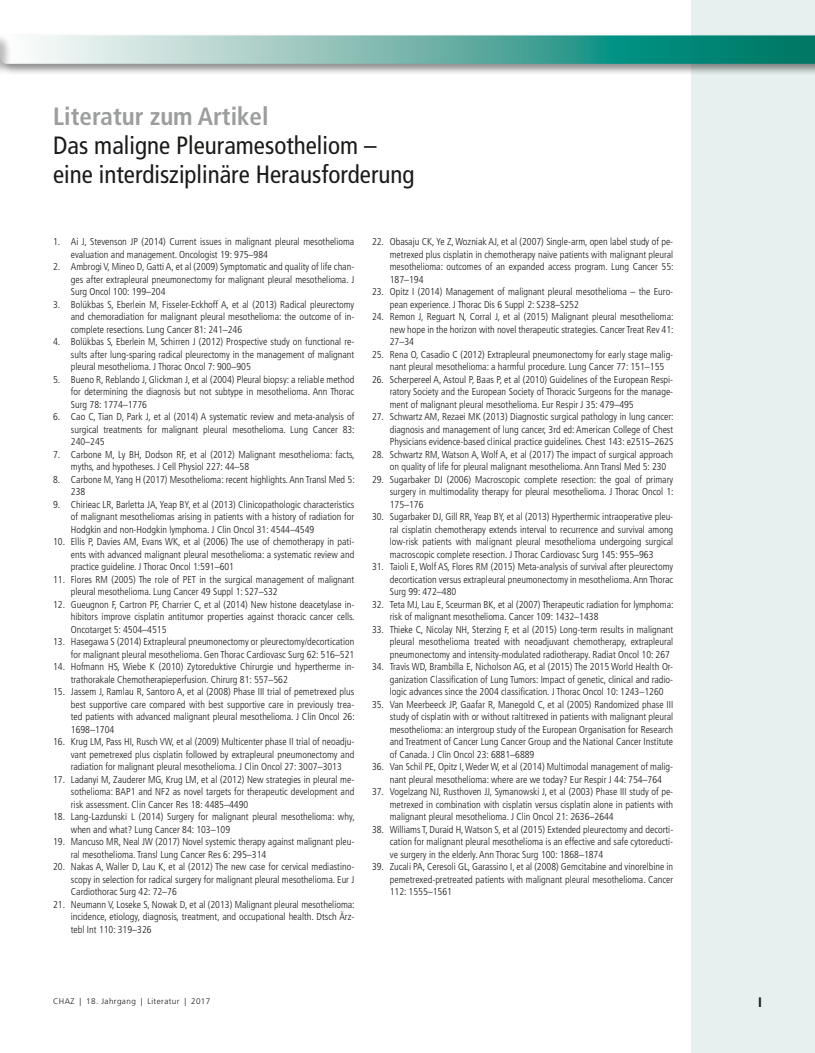
<style>
.page{position:relative;width:815px;height:1053px;background:#fff}
.page>*{position:absolute;margin:0;border:0;box-sizing:border-box;transform-origin:0 0}
.t1{font:condensed 25px/28.8px "Frutiger LT Std";color:#1a1a18}
.t2{font:700 condensed 25px "Frutiger LT Std";color:#9c9d9d}
.t3{font:700 13.75px "Frutiger LT Std";color:#1a1a18}
.t4{font:300 condensed 10px/12.5px "Frutiger LT Std";color:#1a1a18;text-align:justify}
.t5{font:300 8.12px "Frutiger LT Std";letter-spacing:.05em;color:#1a1a18}
</style>
<div class="page">
<div style="left:691px;top:0;width:124px;height:1052px;background:#e6f0ee"></div>
<div style="left:0;top:34px;width:815px;height:41px;background:#1a1a18;opacity:.5"></div>
<div style="left:0;top:34px;width:12px;height:41px;background:#1a1a18;opacity:.3"></div>
<svg style="left:0;top:35px;width:815px;height:29px;background:#73b7ad"></svg>
<h1 class="t2" style="left:53px;top:102px;width:217px">Literatur zum Artikel</h1>
<h1 class="t1" style="left:53px;top:131px;width:363px">Das maligne Pleuramesotheliom – eine interdisziplinäre Herausforderung</h1>
<p class="t4" style="left:71px;top:235px;width:285px;text-indent:-18px">1. Ai J, Stevenson JP (2014) Current issues in malignant pleural mesothelioma evaluation and management. Oncologist 19: 975–984</p>
<p class="t4" style="left:71px;top:260px;width:285px;text-indent:-18px">2. Ambrogi V, Mineo D, Gatti A, et al (2009) Symptomatic and quality of life chan&shy;ges after extrapleural pneumonectomy for malignant pleural mesothelioma. J Surg Oncol 100: 199–204</p>
<p class="t4" style="left:71px;top:298px;width:285px;text-indent:-18px">3. Bolükbas S, Eberlein M, Fisseler-Eckhoff A, et al (2013) Radical pleurectomy and chemoradiation for malignant pleural mesothelioma: the outcome of in&shy;complete resections. Lung Cancer 81: 241–246</p>
<p class="t4" style="left:71px;top:335px;width:285px;text-indent:-18px">4. Bolükbas S, Eberlein M, Schirren J (2012) Prospective study on functional re&shy;sults after lung-sparing radical pleurectomy in the management of malignant pleural mesothelioma. J Thorac Oncol 7: 900–905</p>
<p class="t4" style="left:71px;top:373px;width:285px;text-indent:-18px">5. Bueno R, Reblando J, Glickman J, et al (2004) Pleural biopsy: a reliable method for determining the diagnosis but not subtype in mesothelioma. Ann Thorac Surg 78: 1774–1776</p>
<p class="t4" style="left:71px;top:410px;width:285px;text-indent:-18px">6. Cao C, Tian D, Park J, et al (2014) A systematic review and meta-analysis of surgical treatments for malignant pleural mesothelioma. Lung Cancer 83:<br>240–245</p>
<p class="t4" style="left:71px;top:448px;width:285px;text-indent:-18px">7. Carbone M, Ly BH, Dodson RF, et al (2012) Malignant mesothelioma: facts, myths, and hypotheses. J Cell Physiol 227: 44–58</p>
<p class="t4" style="left:71px;top:473px;width:285px;text-indent:-18px">8. Carbone M, Yang H (2017) Mesothelioma: recent highlights. Ann Transl Med 5:<br>238</p>
<p class="t4" style="left:71px;top:498px;width:285px;text-indent:-18px">9. Chirieac LR, Barletta JA, Yeap BY, et al (2013) Clinicopathologic characteristics of malignant mesotheliomas arising in patients with a history of radiation for Hodgkin and non-Hodgkin lymphoma. J Clin Oncol 31: 4544–4549</p>
<p class="t4" style="left:71px;top:535px;width:285px;text-indent:-18px">10. Ellis P, Davies AM, Evans WK, et al (2006) The use of chemotherapy in pati&shy;ents with advanced malignant pleural mesothelioma: a systematic review and practice guideline. J Thorac Oncol 1:591–601</p>
<p class="t4" style="left:71px;top:573px;width:285px;text-indent:-18px">11. Flores RM (2005) The role of PET in the surgical management of malignant pleural mesothelioma. Lung Cancer 49 Suppl 1: S27–S32</p>
<p class="t4" style="left:71px;top:598px;width:285px;text-indent:-18px">12. Gueugnon F, Cartron PF, Charrier C, et al (2014) New histone deacetylase in&shy;hibitors improve cisplatin antitumor properties against thoracic cancer cells.<br>Oncotarget 5: 4504–4515</p>
<p class="t4" style="left:53px;top:635px;width:303px;text-align:right">13. Hasegawa S (2014) Extrapleural pneumonectomy or pleurectomy/decortication for malignant pleural mesothelioma. Gen Thorac Cardiovasc Surg 62: 516–521</p>
<p class="t4" style="left:71px;top:660px;width:285px;text-indent:-18px">14. Hofmann HS, Wiebe K (2010) Zytoreduktive Chirurgie und hypertherme in&shy;trathorakale Chemotherapieperfusion. Chirurg 81: 557–562</p>
<p class="t4" style="left:71px;top:685px;width:285px;text-indent:-18px">15. Jassem J, Ramlau R, Santoro A, et al (2008) Phase III trial of pemetrexed plus best supportive care compared with best supportive care in previously trea&shy;ted patients with advanced malignant pleural mesothelioma. J Clin Oncol 26:<br>1698–1704</p>
<p class="t4" style="left:71px;top:735px;width:285px;text-indent:-18px">16. Krug LM, Pass HI, Rusch VW, et al (2009) Multicenter phase II trial of neoadju&shy;vant pemetrexed plus cisplatin followed by extrapleural pneumonectomy and radiation for malignant pleural mesothelioma. J Clin Oncol 27: 3007–3013</p>
<p class="t4" style="left:71px;top:773px;width:285px;text-indent:-18px">17. Ladanyi M, Zauderer MG, Krug LM, et al (2012) New strategies in pleural me&shy;sothelioma: BAP1 and NF2 as novel targets for therapeutic development and risk assessment. Clin Cancer Res 18: 4485–4490</p>
<p class="t4" style="left:71px;top:810px;width:285px;text-indent:-18px">18. Lang-Lazdunski L (2014) Surgery for malignant pleural mesothelioma: why, when and what? Lung Cancer 84: 103–109</p>
<p class="t4" style="left:71px;top:835px;width:285px;text-indent:-18px">19. Mancuso MR, Neal JW (2017) Novel systemic therapy against malignant pleu&shy;ral mesothelioma. Transl Lung Cancer Res 6: 295–314</p>
<p class="t4" style="left:71px;top:860px;width:285px;text-indent:-18px">20. Nakas A, Waller D, Lau K, et al (2012) The new case for cervical mediastino&shy;scopy in selection for radical surgery for malignant pleural mesothelioma. Eur J Cardiothorac Surg 42: 72–76</p>
<p class="t4" style="left:71px;top:898px;width:285px;text-indent:-18px">21. Neumann V, Loseke S, Nowak D, et al (2013) Malignant pleural mesothelioma: incidence, etiology, diagnosis, treatment, and occupational health. Dtsch Ärz&shy;tebl Int 110: 319–326</p>
<p class="t4" style="left:390px;top:235px;width:285px;text-indent:-18px">22. Obasaju CK, Ye Z, Wozniak AJ, et al (2007) Single-arm, open label study of pe&shy;metrexed plus cisplatin in chemotherapy naive patients with malignant pleural mesothelioma: outcomes of an expanded access program. Lung Cancer 55:<br>187–194</p>
<p class="t4" style="left:390px;top:285px;width:285px;text-indent:-18px">23. Opitz I (2014) Management of malignant pleural mesothelioma – the Euro&shy;pean experience. J Thorac Dis 6 Suppl 2: S238–S252</p>
<p class="t4" style="left:390px;top:310px;width:285px;text-indent:-18px">24. Remon J, Reguart N, Corral J, et al (2015) Malignant pleural mesothelioma: new hope in the horizon with novel therapeutic strategies. Cancer Treat Rev 41:<br>27–34</p>
<p class="t4" style="left:390px;top:348px;width:285px;text-indent:-18px">25. Rena O, Casadio C (2012) Extrapleural pneumonectomy for early stage malig&shy;nant pleural mesothelioma: a harmful procedure. Lung Cancer 77: 151–155</p>
<p class="t4" style="left:390px;top:373px;width:285px;text-indent:-18px">26. Scherpereel A, Astoul P, Baas P, et al (2010) Guidelines of the European Respi&shy;ratory Society and the European Society of Thoracic Surgeons for the manage&shy;ment of malignant pleural mesothelioma. Eur Respir J 35: 479–495</p>
<p class="t4" style="left:390px;top:410px;width:285px;text-indent:-18px">27. Schwartz AM, Rezaei MK (2013) Diagnostic surgical pathology in lung cancer: diagnosis and management of lung cancer, 3rd ed: American College of Chest Physicians evidence-based clinical practice guidelines. Chest 143: e251S–262S</p>
<p class="t4" style="left:390px;top:448px;width:285px;text-indent:-18px">28. Schwartz RM, Watson A, Wolf A, et al (2017) The impact of surgical approach on quality of life for pleural malignant mesothelioma. Ann Transl Med 5: 230</p>
<p class="t4" style="left:390px;top:473px;width:285px;text-indent:-18px">29. Sugarbaker DJ (2006) Macroscopic complete resection: the goal of primary surgery in multimodality therapy for pleural mesothelioma. J Thorac Oncol 1:<br>175–176</p>
<p class="t4" style="left:390px;top:510px;width:285px;text-indent:-18px">30. Sugarbaker DJ, Gill RR, Yeap BY, et al (2013) Hyperthermic intraoperative pleu&shy;ral cisplatin chemotherapy extends interval to recurrence and survival among low-risk patients with malignant pleural mesothelioma undergoing surgical macroscopic complete resection. J Thorac Cardiovasc Surg 145: 955–963</p>
<p class="t4" style="left:390px;top:560px;width:285px;text-indent:-18px">31. Taioli E, Wolf AS, Flores RM (2015) Meta-analysis of survival after pleurectomy decortication versus extrapleural pneumonectomy in mesothelioma. Ann Thorac Surg 99: 472–480</p>
<p class="t4" style="left:390px;top:598px;width:285px;text-indent:-18px">32. Teta MJ, Lau E, Sceurman BK, et al (2007) Therapeutic radiation for lymphoma: risk of malignant mesothelioma. Cancer 109: 1432–1438</p>
<p class="t4" style="left:390px;top:623px;width:285px;text-indent:-18px">33. Thieke C, Nicolay NH, Sterzing F, et al (2015) Long-term results in malignant pleural mesothelioma treated with neoadjuvant chemotherapy, extrapleural pneumonectomy and intensity-modulated radiotherapy. Radiat Oncol 10: 267</p>
<p class="t4" style="left:390px;top:660px;width:285px;text-indent:-18px">34. Travis WD, Brambilla E, Nicholson AG, et al (2015) The 2015 World Health Or&shy;ganization Classification of Lung Tumors: Impact of genetic, clinical and radio&shy;logic advances since the 2004 classification. J Thorac Oncol 10: 1243–1260</p>
<p class="t4" style="left:390px;top:698px;width:285px;text-indent:-18px">35. Van Meerbeeck JP, Gaafar R, Manegold C, et al (2005) Randomized phase III study of cisplatin with or without raltitrexed in patients with malignant pleural mesothelioma: an intergroup study of the European Organisation for Research and Treatment of Cancer Lung Cancer Group and the National Cancer Institute of Canada. J Clin Oncol 23: 6881–6889</p>
<p class="t4" style="left:390px;top:760px;width:285px;text-indent:-18px">36. Van Schil PE, Opitz I, Weder W, et al (2014) Multimodal management of malig&shy;nant pleural mesothelioma: where are we today? Eur Respir J 44: 754–764</p>
<p class="t4" style="left:390px;top:785px;width:285px;text-indent:-18px">37. Vogelzang NJ, Rusthoven JJ, Symanowski J, et al (2003) Phase III study of pe&shy;metrexed in combination with cisplatin versus cisplatin alone in patients with malignant pleural mesothelioma. J Clin Oncol 21: 2636–2644</p>
<p class="t4" style="left:390px;top:823px;width:285px;text-indent:-18px">38. Williams T, Duraid H, Watson S, et al (2015) Extended pleurectomy and decorti&shy;cation for malignant pleural mesothelioma is an effective and safe cytoreducti&shy;ve surgery in the elderly. Ann Thorac Surg 100: 1868–1874</p>
<p class="t4" style="left:390px;top:860px;width:285px;text-indent:-18px">39. Zucali PA, Ceresoli GL, Garassino I, et al (2008) Gemcitabine and vinorelbine in pemetrexed-pretreated patients with malignant pleural mesothelioma. Cancer 112: 1555–1561</p>
<p class="t5" style="left:53px;top:996px;width:159px">CHAZ | 18. Jahrgang | Literatur | 2017</p>
<h2 class="t3" style="left:758px;top:994px;width:5px">I</h2>
</div>
